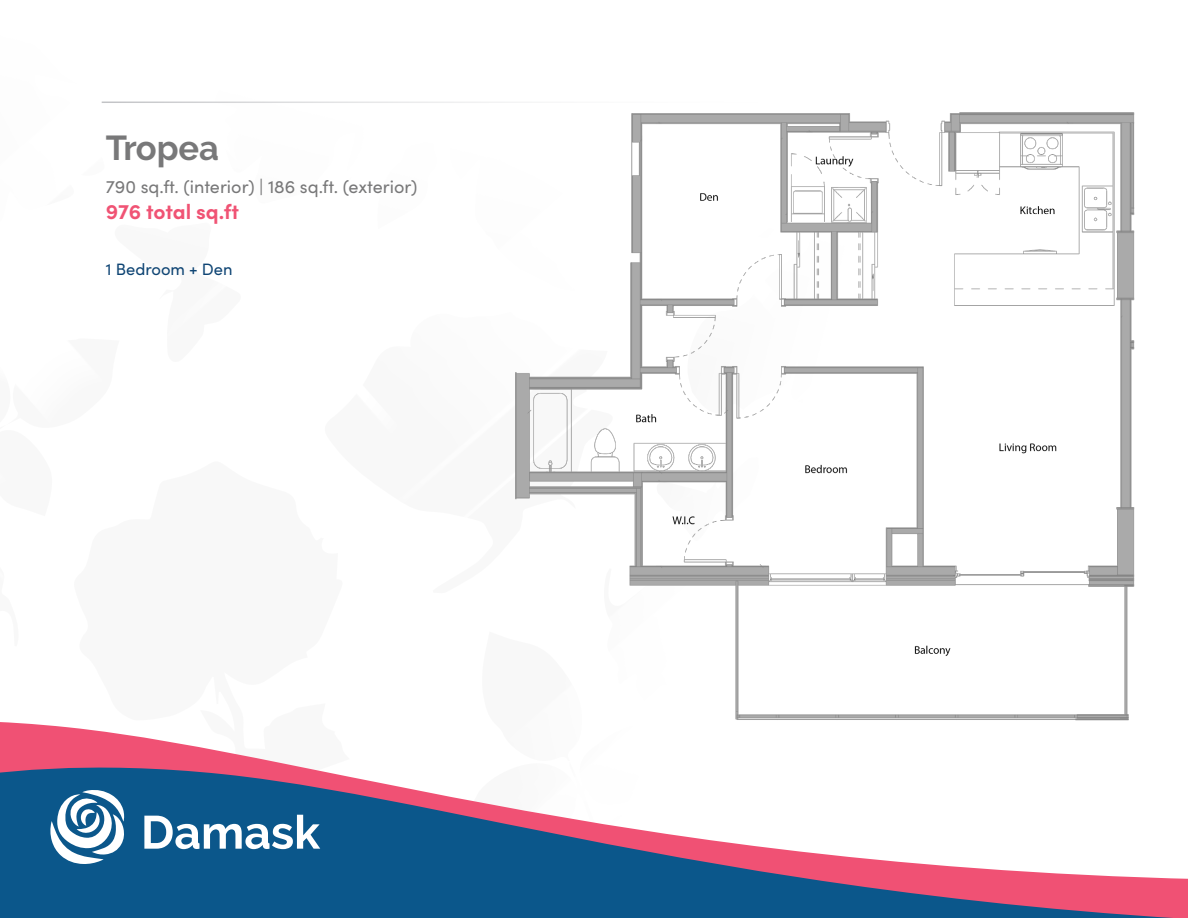
<style>
.page{position:relative;width:1188px;height:918px;background:#fff}
.page>*{position:absolute;margin:0;border:0;box-sizing:border-box;transform-origin:0 0}
.t1{font:700 34.5px "Raleway";color:#787879}
.t2{font:700 21px "Sofia Pro";letter-spacing:-.005em;color:#f05374}
.t3{font:18px "Sofia Pro";color:#787879}
.t4{font:16.5px "Sofia Pro";color:#0f4574}
</style>
<div class="page">
<svg style="left:0;top:722px;width:198px;height:25px;fill:#f05174"></svg>
<svg style="left:0;top:747px;width:1188px;height:171px"></svg>
<svg style="left:50px;top:789px;width:75px;height:75px"></svg>
<svg style="left:144px;top:815px;width:176px;height:34px"></svg>
<img style="left:515px;top:112px;width:620px;height:609px">
<hr style="left:102px;top:102px;width:680px;height:1px;background:#c2c3c6">
<p class="t1" style="left:106px;top:128px;width:115px">Tropea</p>
<p class="t3" style="left:106px;top:174px;width:313px">790 sq.ft. (interior) | 186 sq.ft. (exterior)</p>
<p class="t2" style="left:106px;top:195px;width:135px">976 total sq.ft</p>
<p class="t4" style="left:106px;top:257px;width:128px">1 Bedroom + Den</p>
</div>
